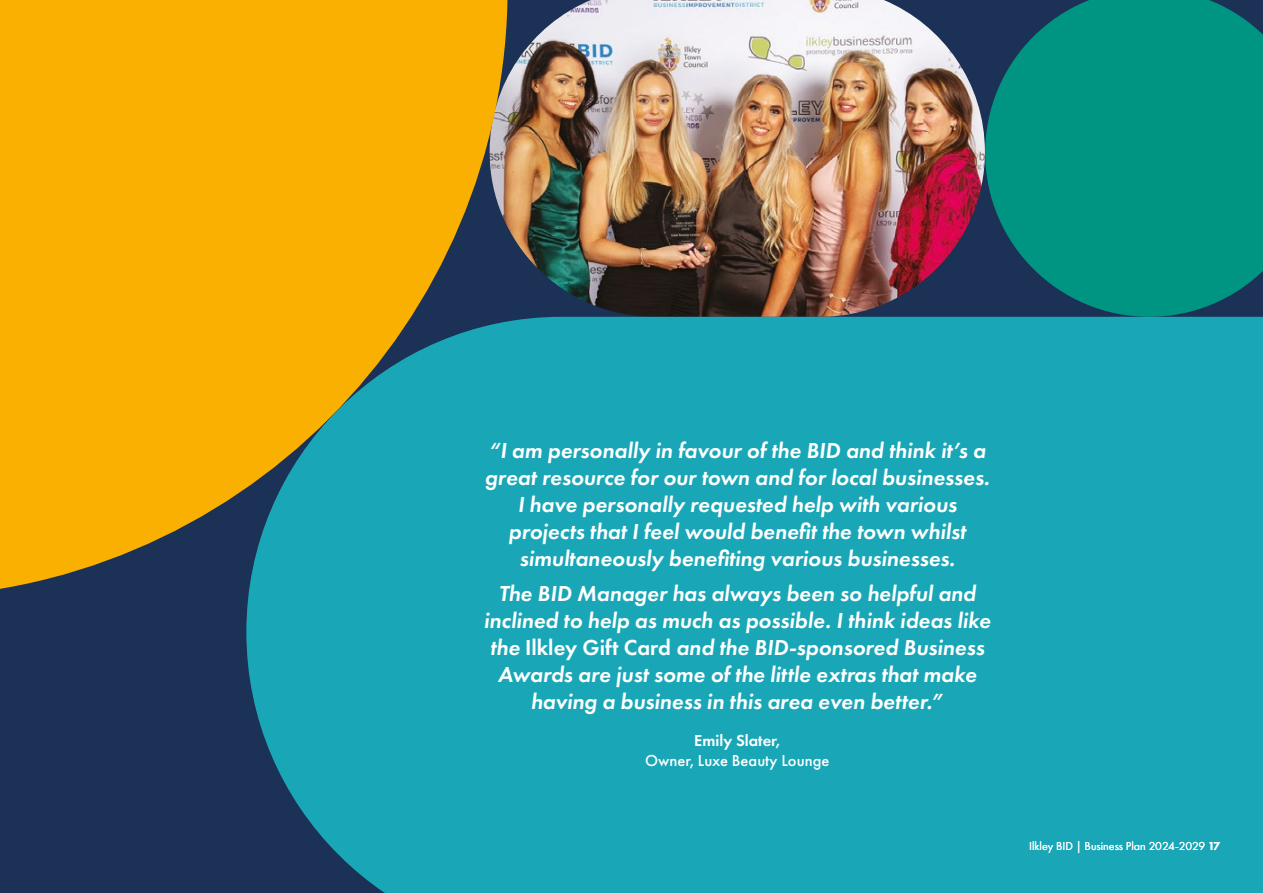
<style>
.page{position:relative;width:1263px;height:893px;background:#fff}
.page>*{position:absolute;margin:0;border:0;box-sizing:border-box;transform-origin:0 0}
.t1{font:italic 600 22.5px/27px "Futura PT";color:#fff;text-align:center}
.t2{font:500 16.5px "Futura PT";color:#fff}
.t3{font:600 16.5px "Futura PT";color:#fff}
.t4{font:12px "Futura PT";color:#fff}
.s1{font-style:normal}
.s2{font-weight:600}
</style>
<div class="page">
<div style="left:0;top:597px;width:246px;height:296px;background:#1b3155"></div>
<img style="left:508px;top:0;width:477px;height:317px">
<div style="left:246px;top:317px;width:1017px;height:576px;background:#19a7b7"></div>
<svg style="left:985px;top:0;width:278px;height:317px;background:#03857c"></svg>
<svg style="left:0;top:0;width:508px;height:597px;background:#bfa327"></svg>
<p class="t1" style="left:485px;top:436px;width:506px">“I am personally in favour of the BID and think it’s a great resource for our town and for local businesses.<br>I have personally requested help with various projects that I feel would benefit the town whilst simultaneously benefiting various businesses.</p>
<p class="t1" style="left:484px;top:580px;width:508px">The BID Manager has always been so helpful and inclined to help as much as possible. I think ideas like the <span class="s1">Ilkley Gift Card</span> and the BID-sponsored Business Awards are just some of the little extras that make having a business in this area even better.”</p>
<p class="t3" style="left:694px;top:730px;width:87px">Emily Slater,</p>
<p class="t2" style="left:645px;top:750px;width:186px">Owner, Luxe Beauty Lounge</p>
<p class="t4" style="left:1029px;top:839px;width:193px">Ilkley BID | Business Plan 2024-2029 <span class="s2">17</span></p>
</div>
